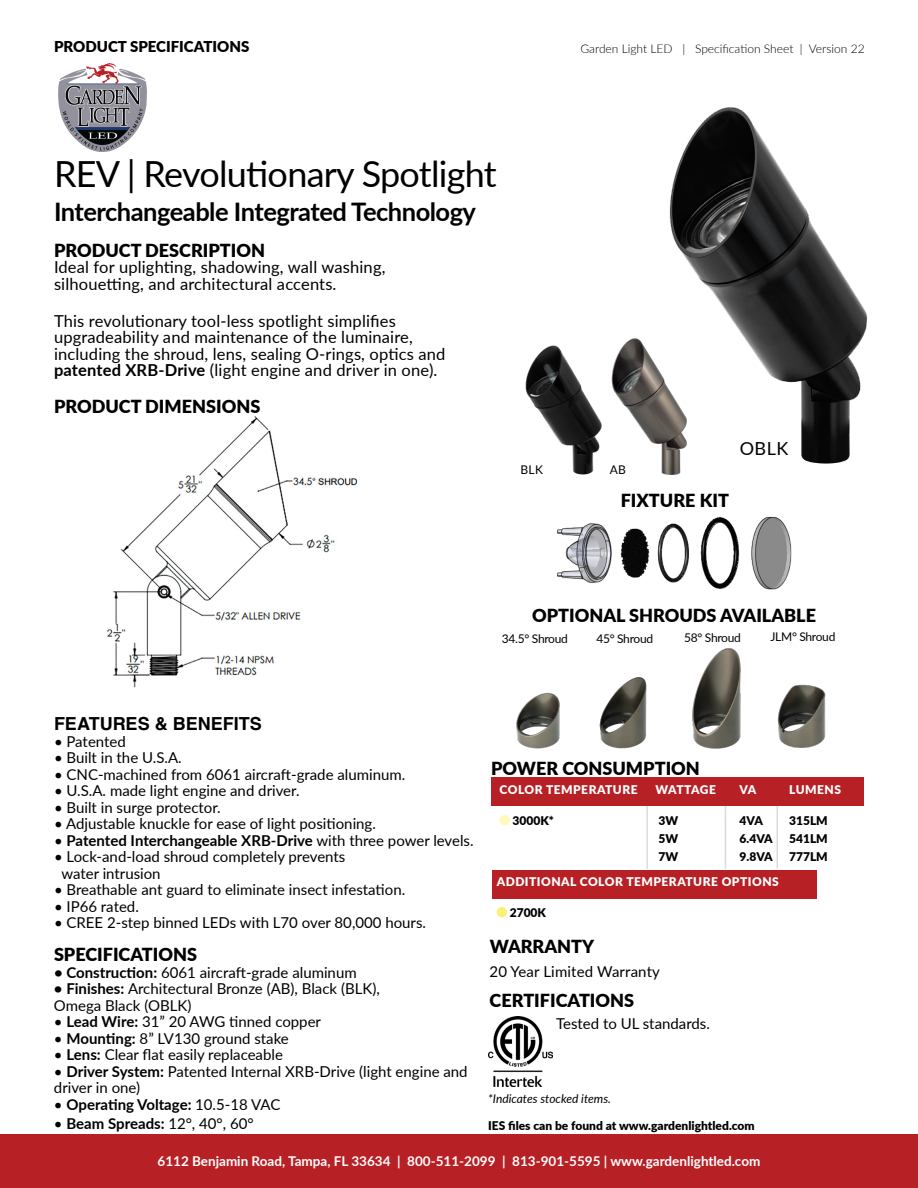
<style>
.page{position:relative;width:918px;height:1188px;background:#fff}
.page>*{position:absolute;margin:0;border:0;box-sizing:border-box;transform-origin:0 0}
.t1{font:36px "Lato";letter-spacing:-.02em;color:#000}
.t2{font:700 25.5px "Lato";letter-spacing:-.02em;color:#000}
.t3{font:900 18px "Lato";color:#000}
.t4{font:700 18px "Helvetica";color:#000}
.t5{font:18px "Lato";color:#000}
.t6{font:16.5px/16.5px "Lato";letter-spacing:.01em;color:#000}
.t7{font:15px/16.5px "Lato";color:#000}
.t8{font:700 15px "Lato";color:#000}
.t9{font:900 15px "Lato";color:#000}
.t10{font:700 13.5px "Lato";color:#fff}
.t11{font:900 12px "Lato";color:#000}
.t12{font:300 12px "Lato";color:#000}
.t13{font:900 12px "Lato";letter-spacing:.04em;color:#fff}
.t14{font:12px "Lato";letter-spacing:-.025em;color:#000}
.t15{font:italic 12px "Lato";color:#000}
.t16{font:900 12px "Lato";color:#fff}
.s1{font-weight:700}
.s2{font-weight:400}
</style>
<div class="page">
<div style="left:0;top:1134px;width:918px;height:54px;background:#b72025"></div>
<img style="left:106px;top:416px;width:252px;height:272px">
<img style="left:557px;top:516px;width:235px;height:74px">
<img style="left:58px;top:64px;width:89px;height:87px">
<img style="left:489px;top:1016px;width:63px;height:71px">
<img style="left:611px;top:338px;width:45px;height:106px">
<img style="left:516px;top:692px;width:44px;height:57px">
<img style="left:599px;top:677px;width:48px;height:72px">
<img style="left:692px;top:648px;width:49px;height:101px">
<img style="left:777px;top:684px;width:49px;height:64px">
<hr style="left:646px;top:804px;width:2px;height:65px;background:#dadbdc">
<hr style="left:725px;top:804px;width:1px;height:65px;background:#dadbdc">
<hr style="left:777px;top:804px;width:1px;height:64px;background:#dadbdc">
<div style="left:491px;top:777px;width:373px;height:28px;background:#b72025"></div>
<div style="left:500px;top:815px;width:10px;height:10px;background:#fff8b8;border-radius:50%"></div>
<div style="left:493px;top:870px;width:324px;height:29px;background:#b72025"></div>
<div style="left:497px;top:907px;width:10px;height:10px;background:#faf071;border-radius:50%"></div>
<img style="left:656px;top:107px;width:212px;height:368px">
<img style="left:525px;top:345px;width:77px;height:130px">
<p class="t9" style="left:54px;top:35px;width:197px">PRODUCT SPECIFICATIONS</p>
<p class="t12" style="left:580px;top:37px;width:286px">Garden Light LED | Specification Sheet | Version 21</p>
<p class="t12" style="left:581px;top:40px;width:286px">Garden Light LED | Specification Sheet | Version 22</p>
<h1 class="t1" style="left:54px;top:148px;width:444px">REV | Revolutionary Spotlight</h1>
<h2 class="t2" style="left:54px;top:193px;width:424px">Interchangeable Integrated Technology</h2>
<p class="t3" style="left:54px;top:237px;width:213px">PRODUCT DESCRIPTION</p>
<p class="t6" style="left:54px;top:258px;width:333px">Ideal for uplighting, shadowing, wall washing, silhouetting, and architectural accents.</p>
<p class="t6" style="left:54px;top:312px;width:393px">This revolutionary tool-less spotlight simplifies upgradeability and maintenance of the luminaire, including the shroud, lens, sealing O-rings, optics and <span class="s1">patented XRB-Drive</span> (light engine and driver in one).</p>
<p class="t3" style="left:54px;top:393px;width:208px">PRODUCT DIMENSIONS</p>
<p class="t14" style="left:520px;top:461px;width:24px">BLK</p>
<p class="t14" style="left:610px;top:461px;width:18px">AB</p>
<p class="t3" style="left:621px;top:487px;width:110px">FIXTURE KIT</p>
<p class="t5" style="left:740px;top:436px;width:50px">OBLK</p>
<p class="t3" style="left:532px;top:602px;width:285px">OPTIONAL SHROUDS AVAILABLE</p>
<p class="t14" style="left:502px;top:630px;width:67px">34.5° Shroud</p>
<p class="t14" style="left:596px;top:630px;width:58px">45° Shroud</p>
<p class="t14" style="left:684px;top:629px;width:58px">58° Shroud</p>
<p class="t14" style="left:771px;top:628px;width:66px">JLM° Shroud</p>
<p class="t4" style="left:54px;top:713px;width:209px">FEATURES &amp; BENEFITS</p>
<p class="t7" style="left:54px;top:732px;width:73px">• Patented</p>
<p class="t7" style="left:54px;top:749px;width:129px">• Built in the U.S.A.</p>
<p class="t7" style="left:54px;top:765px;width:353px">• CNC-machined from 6061 aircraft-grade aluminum.</p>
<p class="t7" style="left:54px;top:782px;width:247px">• U.S.A. made light engine and driver.</p>
<p class="t7" style="left:54px;top:798px;width:168px">• Built in surge protector.</p>
<p class="t7" style="left:54px;top:815px;width:323px">• Adjustable knuckle for ease of light positioning.</p>
<p class="t8" style="left:54px;top:829px;width:421px"><span class="s2">•</span> Patented Interchangeable XRB-Drive <span class="s2">with three power levels.</span></p>
<p class="t7" style="left:61px;top:848px;width:286px;text-indent:-7px">• Lock-and-load shroud completely prevents water intrusion</p>
<p class="t7" style="left:54px;top:881px;width:353px">• Breathable ant guard to eliminate insect infestation.</p>
<p class="t7" style="left:54px;top:897px;width:86px">• IP66 rated.</p>
<p class="t7" style="left:54px;top:914px;width:374px">• CREE 2-step binned LEDs with L70 over 80,000 hours.</p>
<p class="t3" style="left:54px;top:941px;width:145px">SPECIFICATIONS</p>
<p class="t7" style="left:54px;top:963px;width:304px"><span class="s1">• Construction:</span> 6061 aircraft-grade aluminum</p>
<p class="t7" style="left:54px;top:980px;width:327px"><span class="s1">• Finishes:</span> Architectural Bronze (AB), Black (BLK),<br>Omega Black (OBLK)</p>
<p class="t7" style="left:54px;top:1013px;width:269px">• <span class="s1">Lead Wire:</span> 31” 20 AWG tinned copper</p>
<p class="t7" style="left:54px;top:1029px;width:236px">• <span class="s1">Mounting:</span> 8” LV130 ground stake</p>
<p class="t7" style="left:54px;top:1046px;width:230px">• <span class="s1">Lens:</span> Clear flat easily replaceable</p>
<p class="t7" style="left:54px;top:1062px;width:415px">• <span class="s1">Driver System:</span> Patented Internal XRB-Drive (light engine and driver in one)</p>
<p class="t8" style="left:54px;top:1093px;width:228px"><span class="s2">•</span> Operating Voltage: <span class="s2">10.5-18 VAC</span></p>
<p class="t7" style="left:54px;top:1115px;width:201px">• <span class="s1">Beam Spreads:</span> 12°, 40°, 60°</p>
<p class="t3" style="left:491px;top:754px;width:210px">POWER CONSUMPTION</p>
<p class="t13" style="left:500px;top:780px;width:140px">COLOR TEMPERATURE</p>
<p class="t16" style="left:656px;top:780px;width:62px">WATTAGE</p>
<p class="t13" style="left:740px;top:780px;width:18px">VA</p>
<p class="t13" style="left:789px;top:780px;width:53px">LUMENS</p>
<p class="t11" style="left:513px;top:812px;width:43px">3000K*</p>
<p class="t11" style="left:658px;top:812px;width:21px">3W</p>
<p class="t11" style="left:740px;top:812px;width:25px">4VA</p>
<p class="t11" style="left:789px;top:812px;width:40px">315LM</p>
<p class="t11" style="left:658px;top:830px;width:21px">5W</p>
<p class="t11" style="left:740px;top:830px;width:35px">6.4VA</p>
<p class="t11" style="left:789px;top:830px;width:40px">541LM</p>
<p class="t11" style="left:658px;top:848px;width:21px">7W</p>
<p class="t11" style="left:740px;top:848px;width:35px">9.8VA</p>
<p class="t11" style="left:789px;top:848px;width:40px">777LM</p>
<p class="t13" style="left:497px;top:872px;width:284px">ADDITIONAL COLOR TEMPERATURE OPTIONS</p>
<p class="t11" style="left:510px;top:904px;width:38px">2700K</p>
<p class="t3" style="left:490px;top:933px;width:106px">WARRANTY</p>
<p class="t7" style="left:490px;top:963px;width:172px">20 Year Limited Warranty</p>
<p class="t3" style="left:490px;top:987px;width:146px">CERTIFICATIONS</p>
<p class="t7" style="left:556px;top:1014px;width:155px">Tested to UL standards.</p>
<p class="t15" style="left:488px;top:1091px;width:124px">*Indicates stocked items.</p>
<p class="t11" style="left:488px;top:1117px;width:268px">IES files can be found at www.gardenlightled.com</p>
<p class="t10" style="left:158px;top:1152px;width:604px">6112 Benjamin Road, Tampa, FL 33634 | 800-511-2099 | 813-901-5595 | www.gardenlightled.com</p>
</div>
